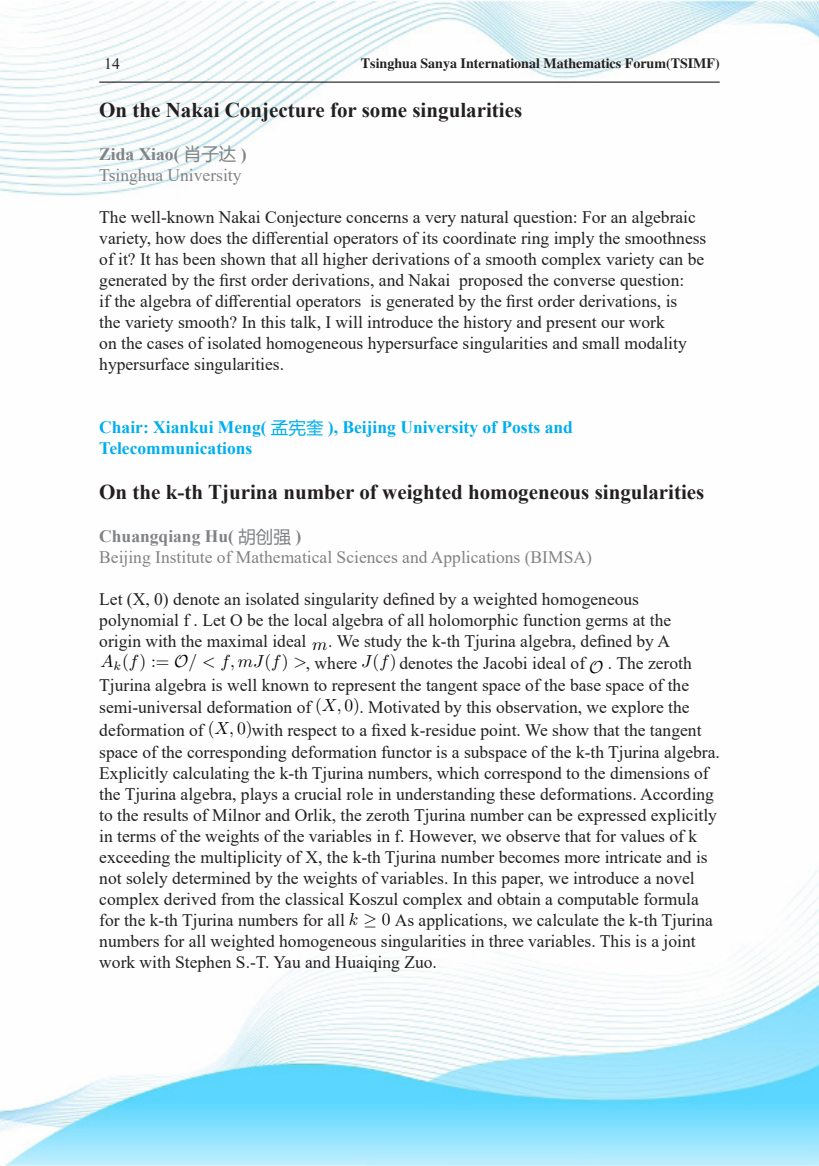
<style>
.page{position:relative;width:819px;height:1166px;background:#fff}
.page>*{position:absolute;margin:0;border:0;box-sizing:border-box;transform-origin:0 0}
.报告题目{font:700 21px "Times New Roman";color:#231f20}
.报告人内容{font:17.5px/21px "Times New Roman";color:#231f20}
.报告人单位名称{font:17.5px "Times New Roman";color:#808285}
.Chair-格式{font:700 17.5px/21px "Times New Roman";color:#00aeef}
.报告人姓名{font:700 17.5px "Times New Roman";color:#808285}
.t1{font:17.5px "CMMI10";color:#000}
.t2{font:17.5px "CMR10";color:#000}
.t3{font:17.5px "CMSY10";color:#000}
.t4{font:15.75px "Times New Roman";color:#231f20}
.t5{font:14px "CT Hu Po SF";color:#231f20}
.s1{font-family:"Microsoft Ya Hei UI";font-weight:400}
.s2{font-family:"CMR10"}
.s3{font-family:"CMSY10"}
.s4{font-family:"CMMI10"}
.s5{font-family:"CMMI10";color:#000}
.s6{font-family:"CMSY10";color:#000}
.s7{font-family:"CMR10";color:#000}
</style>
<div class="page">
<img style="left:0;top:0;width:819px;height:1166px">
<hr style="left:99px;top:82px;width:620px;height:1px;background:#000">
<p class="t4" style="left:104px;top:53px;width:17px">14</p>
<p class="t5" style="left:361px;top:56px;width:360px">Tsinghua Sanya International Mathematics Forum(TSIMF)</p>
<p class="报告题目" style="left:99px;top:94px;width:424px">On the Nakai Conjecture for some singularities</p>
<p class="报告人姓名" style="left:99px;top:141px;width:149px">Zida Xiao( <span class="s1">肖子达</span> )</p>
<p class="报告人单位名称" style="left:99px;top:163px;width:144px">Tsinghua University</p>
<p class="报告人内容" style="left:99px;top:206px;width:608px">The well-known Nakai Conjecture concerns a very natural question: For an algebraic variety, how does the differential operators of its coordinate ring imply the smoothness of it? It has been shown that all higher derivations of a smooth complex variety can be generated by the first order derivations, and Nakai proposed the converse question:<br>if the algebra of differential operators is generated by the first order derivations, is<br>the variety smooth? In this talk, I will introduce the history and present our work<br>on the cases of isolated homogeneous hypersurface singularities and small modality hypersurface singularities.</p>
<p class="Chair-格式" style="left:99px;top:416px;width:475px">Chair: Xiankui Meng( <span class="s1">孟宪奎</span> ), Beijing University of Posts and<br>Telecommunications</p>
<p class="报告题目" style="left:99px;top:477px;width:606px">On the k-th Tjurina number of weighted homogeneous singularities</p>
<p class="报告人姓名" style="left:99px;top:524px;width:203px">Chuangqiang Hu( <span class="s1">胡创强</span> )</p>
<p class="报告人单位名称" style="left:99px;top:545px;width:494px">Beijing Institute of Mathematical Sciences and Applications (BIMSA)</p>
<p class="报告人内容" style="left:99px;top:588px;width:573px">Let (X, 0) denote an isolated singularity defined by a weighted homogeneous polynomial f . Let O be the local algebra of all holomorphic function germs at the origin with the maximal ideal</p>
<p class="t1" style="left:312px;top:637px;width:17px">m</p>
<p class="报告人内容" style="left:328px;top:630px;width:343px">. We study the k-th Tjurina algebra, defined by A</p>
<p class="t1" style="left:100px;top:654px;width:208px">A<sub>k</sub><span class="s2">(</span>f<span class="s2">) :=</span> <span class="s3">O</span>/ &lt; f,mJ<span class="s2">(</span>f<span class="s2">)</span> &gt;</p>
<p class="报告人内容" style="left:306px;top:652px;width:53px">, where</p>
<p class="t1" style="left:361px;top:654px;width:37px">J<span class="s2">(</span>f<span class="s2">)</span></p>
<p class="报告人内容" style="left:399px;top:652px;width:187px">denotes the Jacobi ideal of</p>
<p class="t3" style="left:589px;top:656px;width:15px">O</p>
<p class="报告人内容" style="left:99px;top:652px;width:594px;line-height:21.9px;text-indent:508px">. The zeroth<br>Tjurina algebra is well known to represent the tangent space of the base space of the semi-universal deformation of</p>
<p class="t2" style="left:315px;top:698px;width:46px">(<span class="s4">X,</span> 0)</p>
<p class="报告人内容" style="left:359px;top:696px;width:332px">. Motivated by this observation, we explore the</p>
<p class="报告人内容" style="left:99px;top:719px;width:106px">deformation of</p>
<p class="t2" style="left:208px;top:721px;width:46px">(<span class="s4">X,</span> 0)</p>
<p class="报告人内容" style="left:99px;top:719px;width:622px;text-indent:153px">with respect to a fixed k-residue point. We show that the tangent space of the corresponding deformation functor is a subspace of the k-th Tjurina algebra.<br>Explicitly calculating the k-th Tjurina numbers, which correspond to the dimensions of the Tjurina algebra, plays a crucial role in understanding these deformations. According to the results of Milnor and Orlik, the zeroth Tjurina number can be expressed explicitly in terms of the weights of the variables in f. However, we observe that for values of k exceeding the multiplicity of X, the k-th Tjurina number becomes more intricate and is not solely determined by the weights of variables. In this paper, we introduce a novel complex derived from the classical Koszul complex and obtain a computable formula for the k-th Tjurina numbers for all <span class="s5">k</span> <span class="s6">≥</span> <span class="s7">0</span> As applications, we calculate the k-th Tjurina numbers for all weighted homogeneous singularities in three variables. This is a joint work with Stephen S.-T. Yau and Huaiqing Zuo.</p>
</div>
